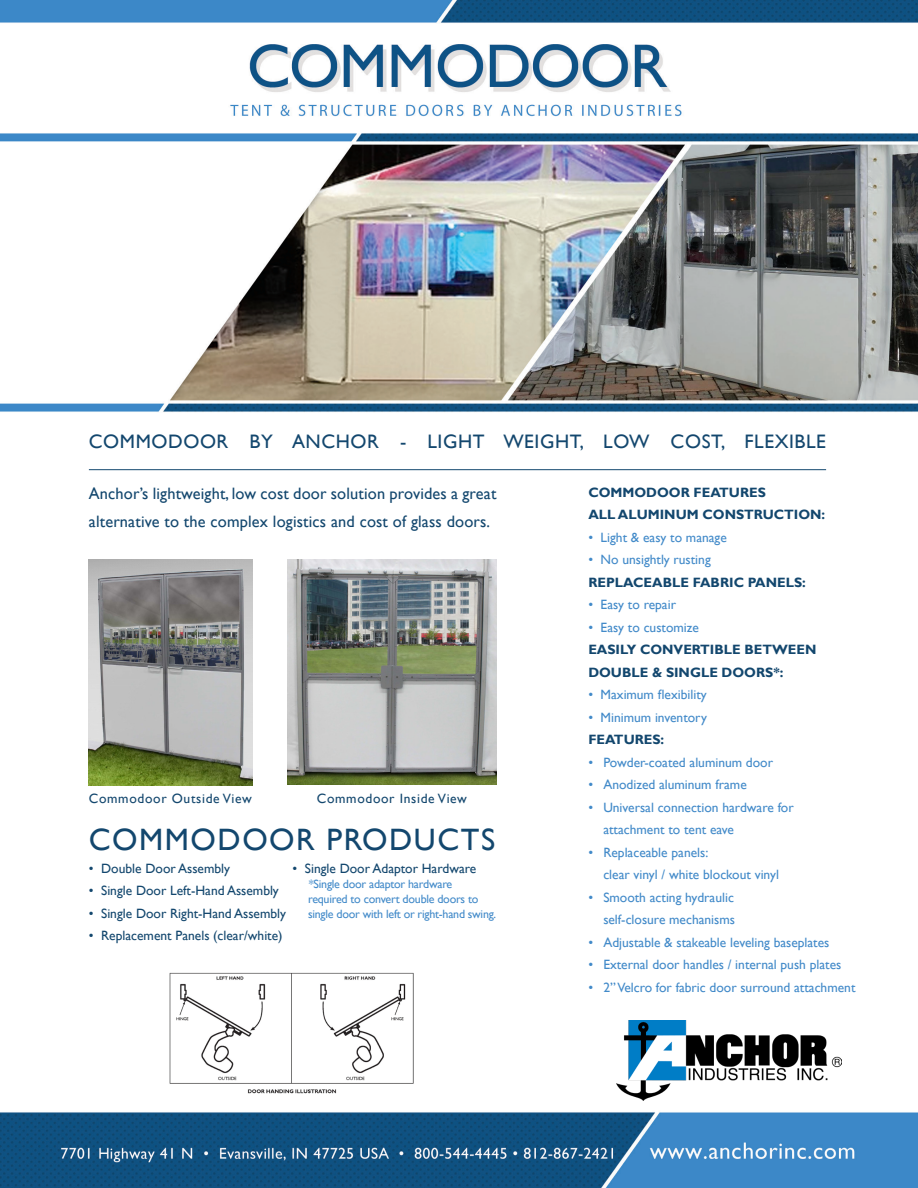
<style>
.page{position:relative;width:918px;height:1188px;background:#fff}
.page>*{position:absolute;margin:0;border:0;box-sizing:border-box;transform-origin:0 0}
.t1{font:30.9px "Gill Sans";letter-spacing:.05em;color:#13476e}
.t2{font:19.5px "Gill Sans";letter-spacing:.03em;color:#13476e}
.t3{font:16.5px/28.5px "Gill Sans";letter-spacing:.01em;color:#13476e}
.t4{font:13.5px "Gill Sans";color:#428ac9}
.t5{font:13.5px "Gill Sans";color:#13476e}
.t6{font:700 13.5px "Gill Sans";color:#13476e}
.t7{font:13.5px "Gill Sans";letter-spacing:.05em;color:#13476e}
.t8{font:12px/15px "Gill Sans";letter-spacing:-.02em;color:#428ac9}
</style>
<div class="page">
<img style="left:0;top:0;width:918px;height:1188px">
<hr style="left:89px;top:469px;width:737px;height:1px;background:#13476e">
<img style="left:89px;top:560px;width:164px;height:226px">
<img style="left:288px;top:560px;width:209px;height:225px">
<img style="left:617px;top:1021px;width:224px;height:79px">
<img style="left:169px;top:970px;width:247px;height:124px">
<p class="t2" style="left:89px;top:430px;width:739px">COMMODOOR BY ANCHOR - LIGHT WEIGHT, LOW COST, FLEXIBLE</p>
<p class="t6" style="left:588px;top:484px;width:179px">COMMODOOR FEATURES</p>
<p class="t6" style="left:588px;top:506px;width:238px">ALL ALUMINUM CONSTRUCTION:</p>
<p class="t4" style="left:588px;top:529px;width:140px">• Light &amp; easy to manage</p>
<p class="t4" style="left:588px;top:552px;width:124px">• No unsightly rusting</p>
<p class="t6" style="left:588px;top:574px;width:219px">REPLACEABLE FABRIC PANELS:</p>
<p class="t4" style="left:588px;top:597px;width:89px">• Easy to repair</p>
<p class="t4" style="left:588px;top:619px;width:112px">• Easy to customize</p>
<p class="t6" style="left:588px;top:641px;width:230px">EASILY CONVERTIBLE BETWEEN</p>
<p class="t6" style="left:588px;top:664px;width:197px">DOUBLE &amp; SINGLE DOORS*:</p>
<p class="t4" style="left:588px;top:687px;width:120px">• Maximum flexibility</p>
<p class="t4" style="left:588px;top:709px;width:120px">• Minimum inventory</p>
<p class="t6" style="left:588px;top:731px;width:77px">FEATURES:</p>
<p class="t4" style="left:588px;top:754px;width:186px">• Powder-coated aluminum door</p>
<p class="t4" style="left:588px;top:777px;width:160px">• Anodized aluminum frame</p>
<p class="t4" style="left:588px;top:799px;width:207px">• Universal connection hardware for</p>
<p class="t4" style="left:603px;top:822px;width:132px">attachment to tent eave</p>
<p class="t4" style="left:588px;top:844px;width:122px">• Replaceable panels:</p>
<p class="t4" style="left:603px;top:867px;width:177px">clear vinyl / white blockout vinyl</p>
<p class="t4" style="left:588px;top:889px;width:147px">• Smooth acting hydraulic</p>
<p class="t4" style="left:603px;top:912px;width:133px">self-closure mechanisms</p>
<p class="t4" style="left:588px;top:934px;width:243px">• Adjustable &amp; stakeable leveling baseplates</p>
<p class="t4" style="left:588px;top:957px;width:255px">• External door handles / internal push plates</p>
<p class="t4" style="left:588px;top:979px;width:269px">• 2” Velcro for fabric door surround attachment</p>
<p class="t3" style="left:89px;top:479px;width:409px">Anchor’s lightweight, low cost door solution provides a great alternative to the complex logistics and cost of glass doors.</p>
<p class="t7" style="left:89px;top:791px;width:165px">Commodoor Outside View</p>
<p class="t7" style="left:317px;top:791px;width:152px">Commodoor Inside View</p>
<p class="t1" style="left:89px;top:822px;width:408px">COMMODOOR PRODUCTS</p>
<p class="t5" style="left:89px;top:860px;width:143px">• Double Door Assembly</p>
<p class="t5" style="left:89px;top:883px;width:191px">• Single Door Left-Hand Assembly</p>
<p class="t5" style="left:89px;top:905px;width:199px">• Single Door Right-Hand Assembly</p>
<p class="t5" style="left:89px;top:928px;width:195px">• Replacement Panels (clear/white)</p>
<p class="t5" style="left:293px;top:860px;width:185px">• Single Door Adaptor Hardware</p>
<p class="t8" style="left:308px;top:876px;width:190px">*Single door adaptor hardware<br>required to convert double doors to single door with left or right-hand swing.</p>
</div>
